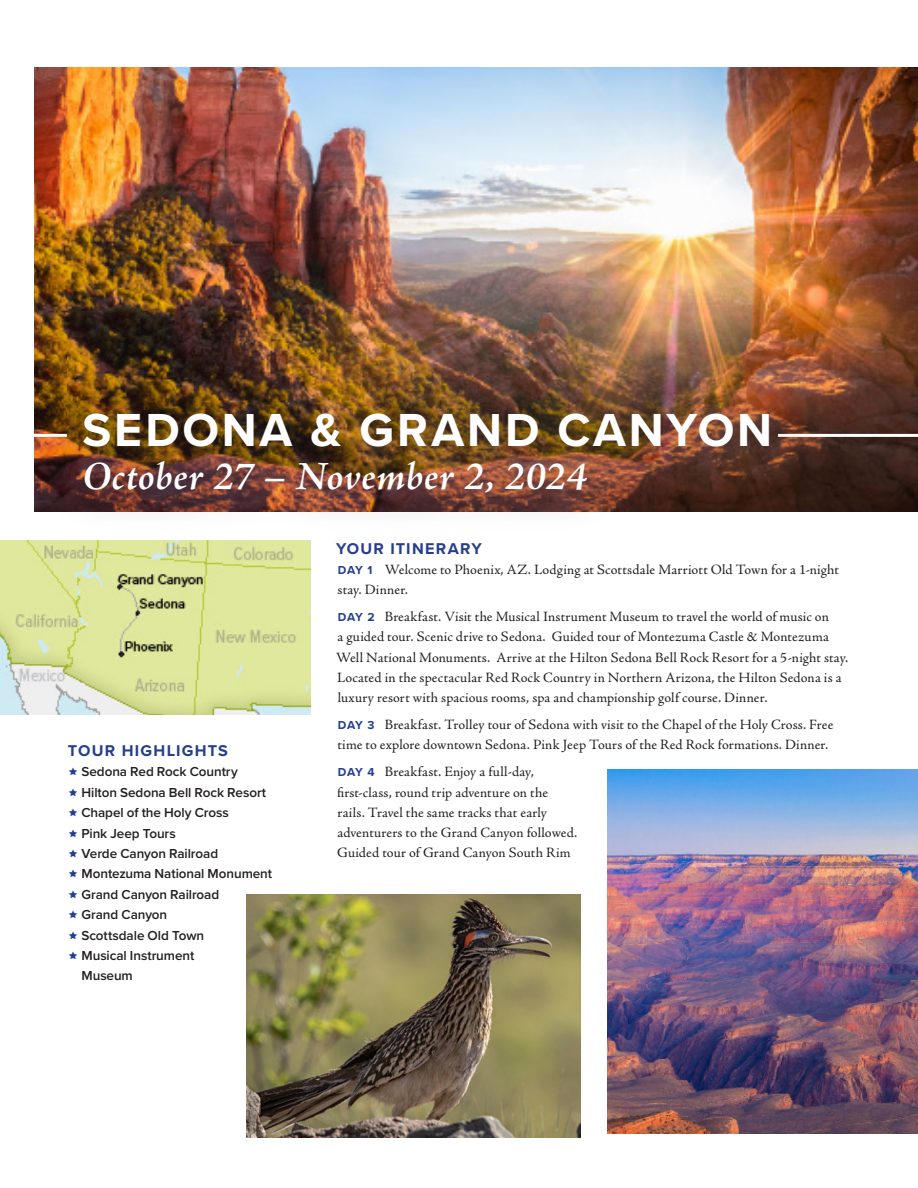
<style>
.page{position:relative;width:918px;height:1188px;background:#fff}
.page>*{position:absolute;margin:0;border:0;box-sizing:border-box;transform-origin:0 0}
.NEW_TOUR_White{font:700 48px "Proxima Nova";letter-spacing:.06em;color:#fff}
.NEW_Large_Dates_Whit{font:italic 600 40.5px "Adobe Jenson Pro";letter-spacing:.005em;color:#fff}
.Head{font:700 16.2px "Proxima Nova";letter-spacing:.075em;color:#253f8e}
.Itinerary{font:14.25px/20.2px "Adobe Jenson Pro";letter-spacing:.01em;color:#231f20}
.t1{font:600 13.5px/20.4px "Proxima Nova";letter-spacing:-.005em;color:#231f20}
.s1{font-family:"Proxima Nova";font-weight:700;font-size:12px;color:#253f8e}
</style>
<div class="page">
<img style="left:608px;top:770px;width:310px;height:364px">
<img style="left:247px;top:894px;width:333px;height:243px">
<img style="left:0;top:541px;width:310px;height:174px">
<img style="left:35px;top:68px;width:883px;height:444px">
<hr style="left:0;top:434px;width:918px;height:3px;background:#fff">
<img style="left:68px;top:344px;width:710px;height:24px">
<div style="left:40px;top:368px;width:774px;height:167px;background:#231f20;opacity:.75"></div>
<p class="NEW_TOUR_White" style="left:82px;top:394px;width:691px">SEDONA &amp; GRAND CANYON</p>
<p class="NEW_Large_Dates_Whit" style="left:82px;top:453px;width:506px">October 27 – November 2, 2024</p>
<p class="Head" style="left:68px;top:739px;width:162px">TOUR HIGHLIGHTS</p>
<p class="t1" style="left:81px;top:761px;width:158px">Sedona Red Rock Country</p>
<p class="t1" style="left:81px;top:782px;width:186px">Hilton Sedona Bell Rock Resort</p>
<p class="t1" style="left:81px;top:802px;width:149px">Chapel of the Holy Cross</p>
<p class="t1" style="left:81px;top:823px;width:96px">Pink Jeep Tours</p>
<p class="t1" style="left:81px;top:843px;width:138px">Verde Canyon Railroad</p>
<p class="t1" style="left:81px;top:863px;width:192px">Montezuma National Monument</p>
<p class="t1" style="left:81px;top:884px;width:139px">Grand Canyon Railroad</p>
<p class="t1" style="left:81px;top:904px;width:87px">Grand Canyon</p>
<p class="t1" style="left:81px;top:925px;width:124px">Scottsdale Old Town</p>
<p class="t1" style="left:81px;top:945px;width:114px">Musical Instrument<br>Museum</p>
<p class="Head" style="left:336px;top:536px;width:147px">YOUR ITINERARY</p>
<p class="Itinerary" style="left:338px;top:559px;width:503px"><span class="s1">DAY 1</span> Welcome to Phoenix, AZ. Lodging at Scottsdale Marriott Old Town for a 1-night stay. Dinner.</p>
<p class="Itinerary" style="left:336px;top:607px;width:514px"><span class="s1">DAY 2</span> Breakfast. Visit the Musical Instrument Museum to travel the world of music on<br>a guided tour. Scenic drive to Sedona. Guided tour of Montezuma Castle &amp; Montezuma Well National Monuments. Arrive at the Hilton Sedona Bell Rock Resort for a 5-night stay.<br>Located in the spectacular Red Rock Country in Northern Arizona, the Hilton Sedona is a luxury resort with spacious rooms, spa and championship golf course. Dinner.</p>
<p class="Itinerary" style="left:337px;top:715px;width:498px"><span class="s1">DAY 3</span> Breakfast. Trolley tour of Sedona with visit to the Chapel of the Holy Cross. Free time to explore downtown Sedona. Pink Jeep Tours of the Red Rock formations. Dinner.</p>
<p class="Itinerary" style="left:337px;top:762px;width:242px"><span class="s1">DAY 4</span> Breakfast. Enjoy a full-day, first-class, round trip adventure on the rails. Travel the same tracks that early adventurers to the Grand Canyon followed.<br>Guided tour of Grand Canyon South Rim</p>
</div>
